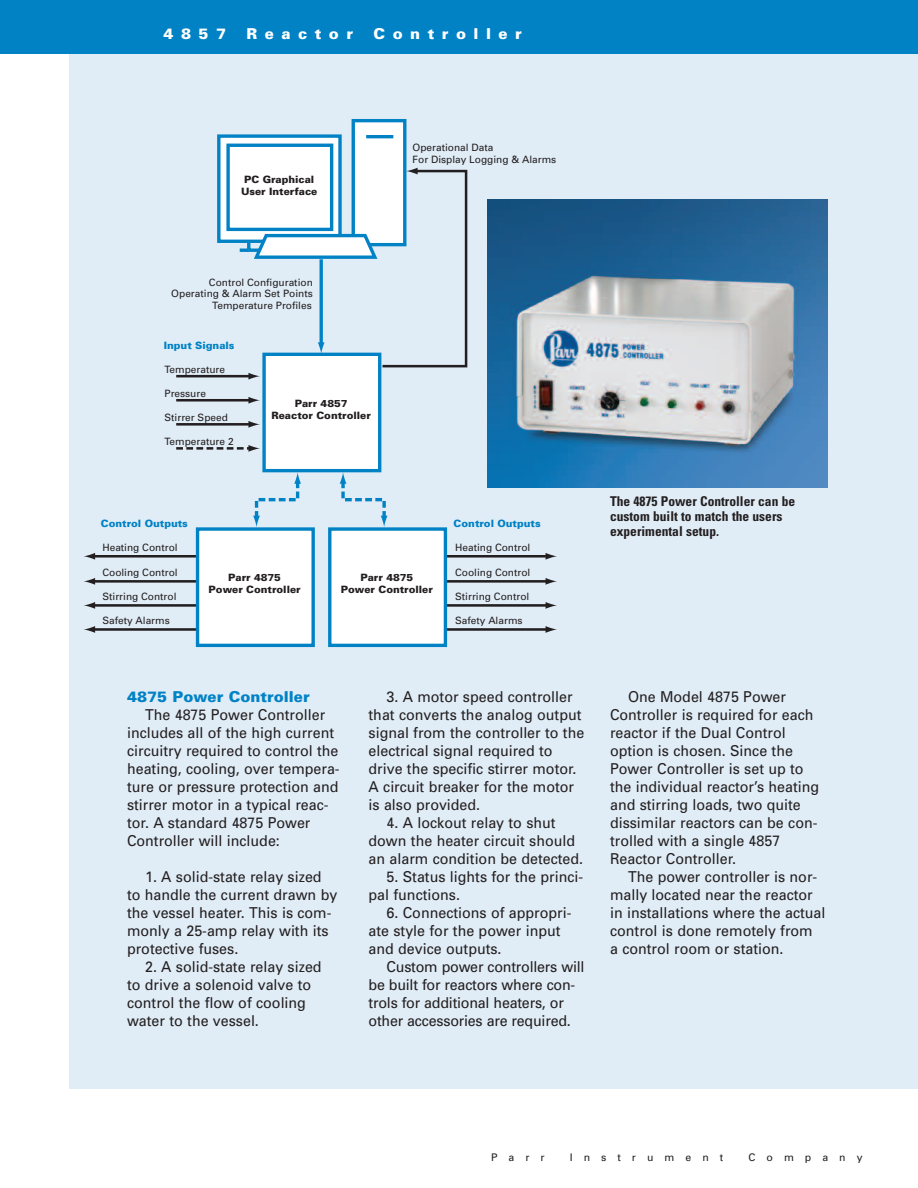
<style>
.page{position:relative;width:918px;height:1188px;background:#fff}
.page>*{position:absolute;margin:0;border:0;box-sizing:border-box;transform-origin:0 0}
.t1{font:15px/18px "Univers";color:#231f20;scale:.95 1}
.t2{font:900 15px "Univers";letter-spacing:.5em;color:#fff}
.t3{font:900 15px "Univers";color:#0082c5}
.t4{font:700 condensed 13.5px/15px "Univers";color:#231f20}
.t5{font:10.5px "Univers";letter-spacing:1.05em;color:#231f20}
.t6{font:10.05px/11.9px "Univers";color:#231f20}
.t7{font:900 10.05px/12.1px "Univers";color:#231f20;text-align:center}
.t8{font:900 10.05px "Univers";color:#0082c5}
</style>
<div class="page">
<div style="left:69px;top:27px;width:849px;height:1062px;background:#e0ecf6"></div>
<div style="left:0;top:0;width:918px;height:54px;background:#0082c5"></div>
<div style="left:353px;top:121px;width:52px;height:124px;background:#fff"></div>
<div style="left:352px;top:119px;width:54px;height:127px;border:3px solid #0082c5"></div>
<div style="left:264px;top:354px;width:116px;height:117px;background:#fff"></div>
<div style="left:262px;top:353px;width:119px;height:119px;border:3px solid #0082c5"></div>
<svg style="left:253px;top:472px;width:48px;height:55px"></svg>
<svg style="left:340px;top:472px;width:48px;height:55px"></svg>
<hr style="left:176px;top:375px;width:75px;height:2px;background:#231f20">
<hr style="left:176px;top:399px;width:75px;height:3px;background:#231f20">
<svg style="left:248px;top:397px;width:12px;height:7px"></svg>
<hr style="left:176px;top:423px;width:75px;height:3px;background:#231f20">
<svg style="left:248px;top:421px;width:12px;height:7px"></svg>
<svg style="left:215px;top:133px;width:253px;height:247px"></svg>
<hr style="left:439px;top:580px;width:109px;height:3px;background:#231f20">
<svg style="left:546px;top:578px;width:11px;height:7px"></svg>
<hr style="left:439px;top:555px;width:109px;height:3px;background:#231f20">
<svg style="left:546px;top:553px;width:11px;height:7px"></svg>
<hr style="left:439px;top:604px;width:109px;height:3px;background:#231f20">
<svg style="left:546px;top:602px;width:11px;height:7px"></svg>
<hr style="left:439px;top:628px;width:109px;height:3px;background:#231f20">
<svg style="left:546px;top:626px;width:11px;height:7px"></svg>
<hr style="left:93px;top:580px;width:108px;height:3px;background:#231f20">
<svg style="left:84px;top:578px;width:11px;height:7px"></svg>
<hr style="left:93px;top:555px;width:108px;height:3px;background:#231f20">
<svg style="left:84px;top:553px;width:11px;height:7px"></svg>
<hr style="left:93px;top:604px;width:108px;height:3px;background:#231f20">
<svg style="left:84px;top:602px;width:11px;height:7px"></svg>
<hr style="left:93px;top:628px;width:108px;height:3px;background:#231f20">
<svg style="left:84px;top:626px;width:11px;height:7px"></svg>
<svg style="left:176px;top:445px;width:84px;height:7px"></svg>
<div style="left:330px;top:529px;width:115px;height:116px;background:#fff"></div>
<div style="left:328px;top:527px;width:119px;height:120px;border:3px solid #0082c5"></div>
<div style="left:198px;top:529px;width:115px;height:116px;background:#fff"></div>
<div style="left:196px;top:527px;width:119px;height:120px;border:3px solid #0082c5"></div>
<img style="left:488px;top:200px;width:340px;height:287px">
<p class="t2" style="left:164px;top:28px;width:64px">4857</p>
<p class="t2" style="left:247px;top:28px;width:108px">Reactor</p>
<p class="t2" style="left:374px;top:28px;width:150px">Controller</p>
<p class="t7" style="left:241px;top:174px;width:78px">PC Graphical<br>User Interface</p>
<p class="t6" style="left:413px;top:142px;width:145px">Operational Data<br>For Display Logging &amp; Alarms</p>
<p class="t6" style="left:171px;top:277px;width:143px;text-align:right">Control Configuration<br>Operating &amp; Alarm Set Points<br>Temperature Profiles</p>
<p class="t8" style="left:164px;top:342px;width:72px">Input Signals</p>
<p class="t6" style="left:164px;top:364px;width:62px">Temperature</p>
<p class="t6" style="left:164px;top:388px;width:43px">Pressure</p>
<p class="t6" style="left:164px;top:412px;width:65px">Stirrer Speed</p>
<p class="t6" style="left:164px;top:436px;width:71px">Temperature 2</p>
<p class="t7" style="left:272px;top:398px;width:101px">Parr 4857<br>Reactor Controller</p>
<p class="t8" style="left:101px;top:520px;width:89px">Control Outputs</p>
<p class="t6" style="left:102px;top:543px;width:77px">Heating Control</p>
<p class="t6" style="left:102px;top:567px;width:77px">Cooling Control</p>
<p class="t6" style="left:102px;top:591px;width:76px">Stirring Control</p>
<p class="t6" style="left:102px;top:616px;width:69px">Safety Alarms</p>
<p class="t7" style="left:209px;top:573px;width:94px">Parr 4875<br>Power Controller</p>
<p class="t7" style="left:341px;top:573px;width:94px">Parr 4875<br>Power Controller</p>
<p class="t8" style="left:454px;top:520px;width:89px">Control Outputs</p>
<p class="t6" style="left:455px;top:543px;width:77px">Heating Control</p>
<p class="t6" style="left:455px;top:567px;width:77px">Cooling Control</p>
<p class="t6" style="left:455px;top:591px;width:76px">Stirring Control</p>
<p class="t6" style="left:455px;top:616px;width:69px">Safety Alarms</p>
<p class="t3" style="left:127px;top:691px;width:184px">4875 Power Controller</p>
<p class="t1" style="left:127px;top:707px;width:225px;text-indent:18px">The 4875 Power Controller includes all of the high current circuitry required to control the heating, cooling, over tempera&shy;ture or pressure protection and stirrer motor in a typical reac&shy;tor. A standard 4875 Power<br>Controller will include:</p>
<p class="t1" style="left:127px;top:869px;width:223px;text-indent:18px">1. A solid-state relay sized to handle the current drawn by the vessel heater. This is com&shy;monly a 25-amp relay with its protective fuses.</p>
<p class="t1" style="left:127px;top:959px;width:206px;text-indent:18px">2. A solid-state relay sized to drive a solenoid valve to control the flow of cooling water to the vessel.</p>
<p class="t1" style="left:369px;top:689px;width:229px;text-indent:18px">3. A motor speed controller that converts the analog output signal from the controller to the electrical signal required to drive the specific stirrer motor.<br>A circuit breaker for the motor is also provided.</p>
<p class="t1" style="left:369px;top:815px;width:227px;text-indent:18px">4. A lockout relay to shut down the heater circuit should an alarm condition be detected.</p>
<p class="t1" style="left:369px;top:869px;width:228px;text-indent:18px">5. Status lights for the princi&shy;pal functions.</p>
<p class="t1" style="left:369px;top:905px;width:215px;text-indent:18px">6. Connections of appropri&shy;ate style for the power input and device outputs.</p>
<p class="t1" style="left:369px;top:959px;width:229px;text-indent:18px">Custom power controllers will be built for reactors where con&shy;trols for additional heaters, or other accessories are required.</p>
<p class="t4" style="left:610px;top:495px;width:187px">The 4875 Power Controller can be custom built to match the users experimental setup.</p>
<p class="t1" style="left:610px;top:689px;width:222px;text-indent:18px">One Model 4875 Power<br>Controller is required for each reactor if the Dual Control option is chosen. Since the<br>Power Controller is set up to the individual reactor’s heating and stirring loads, two quite dissimilar reactors can be con&shy;trolled with a single 4857<br>Reactor Controller.</p>
<p class="t1" style="left:610px;top:869px;width:228px;text-indent:18px">The power controller is nor&shy;mally located near the reactor in installations where the actual control is done remotely from<br>a control room or station.</p>
<p class="t5" style="left:491px;top:1153px;width:55px">Parr</p>
<p class="t5" style="left:570px;top:1153px;width:155px">Instrument</p>
<p class="t5" style="left:749px;top:1153px;width:115px">Company</p>
</div>
